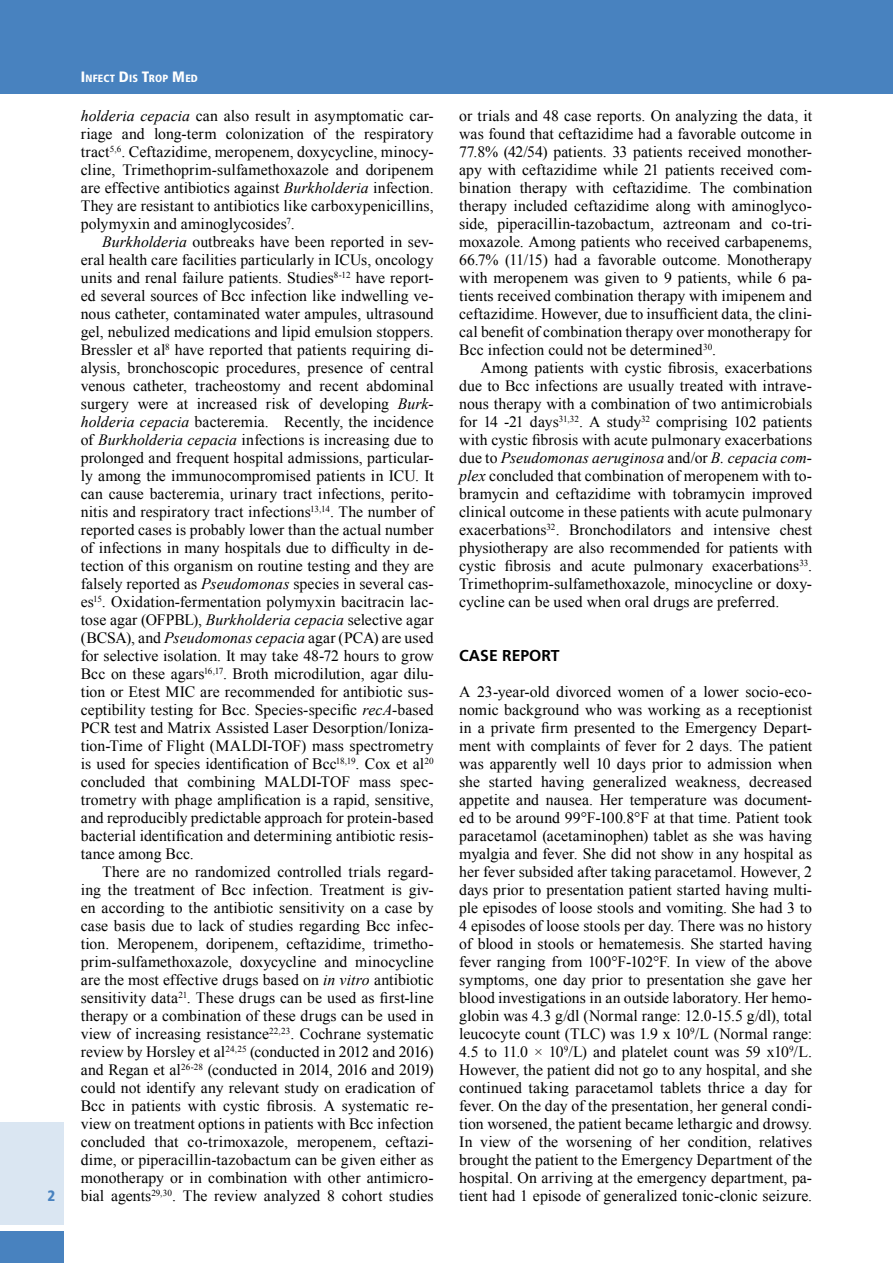
<style>
.page{position:relative;width:893px;height:1263px;background:#fff}
.page>*{position:absolute;margin:0;border:0;box-sizing:border-box;transform-origin:0 0}
.t1{font:15.75px/18px "Times New Roman";letter-spacing:.005em;color:#000;text-align:justify}
.t2{font:700 15.75px "Frutiger";color:#000}
.t3{font:900 condensed 15px "Frutiger";color:#4882bf}
.t4{font:900 condensed 10.5px "Frutiger";letter-spacing:.015em;color:#fff}
.s1{font-size:15px}
.s2{font-style:italic}
</style>
<div class="page">
<div style="left:0;top:0;width:893px;height:94px;background:#4882bf"></div>
<div style="left:0;top:1123px;width:64px;height:102px;background:#dae6f2"></div>
<div style="left:0;top:1231px;width:64px;height:32px;background:#4882bf"></div>
<p class="t3" style="left:47px;top:1187px;width:9px">2</p>
<p class="t4" style="left:81px;top:72px;width:118px"><span class="s1">I</span>NFECT <span class="s1">D</span>IS <span class="s1">T</span>ROP <span class="s1">M</span>ED</p>
<p class="t1" style="left:81px;top:107px;width:354px"><span class="s2">holderia cepacia</span> can also result in asymptomatic car&shy;riage and long-term colonization of the respiratory tract<sup>5,6</sup>. Ceftazidime, meropenem, doxycycline, minocy&shy;cline, Trimethoprim-sulfamethoxazole and doripenem are effective antibiotics against <span class="s2">Burkholderia</span> infection.<br>They are resistant to antibiotics like carboxypenicillins, polymyxin and aminoglycosides<sup>7</sup>.</p>
<p class="t1" style="left:81px;top:233px;width:354px;text-indent:21px"><span class="s2">Burkholderia</span> outbreaks have been reported in sev&shy;eral health care facilities particularly in ICUs, oncology units and renal failure patients. Studies<sup>8-12</sup> have report&shy;ed several sources of Bcc infection like indwelling ve&shy;nous catheter, contaminated water ampules, ultrasound gel, nebulized medications and lipid emulsion stoppers.<br>Bressler et al<sup>8</sup> have reported that patients requiring di&shy;alysis, bronchoscopic procedures, presence of central venous catheter, tracheostomy and recent abdominal surgery were at increased risk of developing <span class="s2">Burk&shy;holderia cepacia</span> bacteremia. Recently, the incidence of <span class="s2">Burkholderia cepacia</span> infections is increasing due to prolonged and frequent hospital admissions, particular&shy;ly among the immunocompromised patients in ICU. It can cause bacteremia, urinary tract infections, perito&shy;nitis and respiratory tract infections<sup>13,14</sup>. The number of reported cases is probably lower than the actual number of infections in many hospitals due to difficulty in de&shy;tection of this organism on routine testing and they are falsely reported as <span class="s2">Pseudomonas</span> species in several cas&shy;es<sup>15</sup>. Oxidation-fermentation polymyxin bacitracin lac&shy;tose agar (OFPBL), <span class="s2">Burkholderia cepacia</span> selective agar (BCSA), and <span class="s2">Pseudomonas cepacia</span> agar (PCA) are used for selective isolation. It may take 48-72 hours to grow Bcc on these agars<sup>16,17</sup>. Broth microdilution, agar dilu&shy;tion or Etest MIC are recommended for antibiotic sus&shy;ceptibility testing for Bcc. Species-specific <span class="s2">recA</span>-based PCR test and Matrix Assisted Laser Desorption/Ioniza&shy;tion-Time of Flight (MALDI-TOF) mass spectrometry is used for species identification of Bcc<sup>18,19</sup>. Cox et al<sup>20 </sup>concluded that combining MALDI-TOF mass spec&shy;trometry with phage amplification is a rapid, sensitive, and reproducibly predictable approach for protein-based bacterial identification and determining antibiotic resis&shy;tance among Bcc.</p>
<p class="t1" style="left:81px;top:863px;width:354px;text-indent:21px">There are no randomized controlled trials regard&shy;ing the treatment of Bcc infection. Treatment is giv&shy;en according to the antibiotic sensitivity on a case by case basis due to lack of studies regarding Bcc infec&shy;tion. Meropenem, doripenem, ceftazidime, trimetho&shy;prim-sulfamethoxazole, doxycycline and minocycline are the most effective drugs based on <span class="s2">in vitro</span> antibiotic sensitivity data<sup>21</sup>. These drugs can be used as first-line therapy or a combination of these drugs can be used in view of increasing resistance<sup>22,23</sup>. Cochrane systematic review by Horsley et al<sup>24,25</sup> (conducted in 2012 and 2016) and Regan et al<sup>26-28</sup> (conducted in 2014, 2016 and 2019) could not identify any relevant study on eradication of Bcc in patients with cystic fibrosis. A systematic re&shy;view on treatment options in patients with Bcc infection concluded that co-trimoxazole, meropenem, ceftazi&shy;dime, or piperacillin-tazobactum can be given either as monotherapy or in combination with other antimicro&shy;bial agents<sup>29,30</sup>. The review analyzed 8 cohort studies</p>
<p class="t1" style="left:459px;top:107px;width:354px">or trials and 48 case reports. On analyzing the data, it was found that ceftazidime had a favorable outcome in 77.8% (42/54) patients. 33 patients received monother&shy;apy with ceftazidime while 21 patients received com&shy;bination therapy with ceftazidime. The combination therapy included ceftazidime along with aminoglyco&shy;side, piperacillin-tazobactum, aztreonam and co-tri&shy;moxazole. Among patients who received carbapenems, 66.7% (11/15) had a favorable outcome. Monotherapy with meropenem was given to 9 patients, while 6 pa&shy;tients received combination therapy with imipenem and ceftazidime. However, due to insufficient data, the clini&shy;cal benefit of combination therapy over monotherapy for Bcc infection could not be determined<sup>30</sup>.</p>
<p class="t1" style="left:459px;top:359px;width:354px;text-indent:21px">Among patients with cystic fibrosis, exacerbations due to Bcc infections are usually treated with intrave&shy;nous therapy with a combination of two antimicrobials for 14 -21 days<sup>31,32</sup>. A study<sup>32</sup> comprising 102 patients with cystic fibrosis with acute pulmonary exacerbations due to <span class="s2">Pseudomonas aeruginosa</span> and/or <span class="s2">B. cepacia com&shy;plex</span> concluded that combination of meropenem with to&shy;bramycin and ceftazidime with tobramycin improved clinical outcome in these patients with acute pulmonary exacerbations<sup>32</sup>. Bronchodilators and intensive chest physiotherapy are also recommended for patients with cystic fibrosis and acute pulmonary exacerbations<sup>33</sup>.<br>Trimethoprim-sulfamethoxazole, minocycline or doxy&shy;cycline can be used when oral drugs are preferred.</p>
<p class="t2" style="left:459px;top:646px;width:102px">CASE REPORT</p>
<p class="t1" style="left:459px;top:683px;width:354px">A 23-year-old divorced women of a lower socio-eco&shy;nomic background who was working as a receptionist in a private firm presented to the Emergency Depart&shy;ment with complaints of fever for 2 days. The patient was apparently well 10 days prior to admission when she started having generalized weakness, decreased appetite and nausea. Her temperature was document&shy;ed to be around 99°F-100.8°F at that time. Patient took paracetamol (acetaminophen) tablet as she was having myalgia and fever. She did not show in any hospital as her fever subsided after taking paracetamol. However, 2 days prior to presentation patient started having multi&shy;ple episodes of loose stools and vomiting. She had 3 to 4 episodes of loose stools per day. There was no history of blood in stools or hematemesis. She started having fever ranging from 100°F-102°F. In view of the above symptoms, one day prior to presentation she gave her blood investigations in an outside laboratory. Her hemo&shy;globin was 4.3 g/dl (Normal range: 12.0-15.5 g/dl), total leucocyte count (TLC) was 1.9 x 10<sup>9</sup>/L (Normal range:<br>4.5 to 11.0 × 10<sup>9</sup>/L) and platelet count was 59 x10<sup>9</sup>/L.<br>However, the patient did not go to any hospital, and she continued taking paracetamol tablets thrice a day for fever. On the day of the presentation, her general condi&shy;tion worsened, the patient became lethargic and drowsy.<br>In view of the worsening of her condition, relatives brought the patient to the Emergency Department of the hospital. On arriving at the emergency department, pa&shy;tient had 1 episode of generalized tonic-clonic seizure.</p>
</div>
